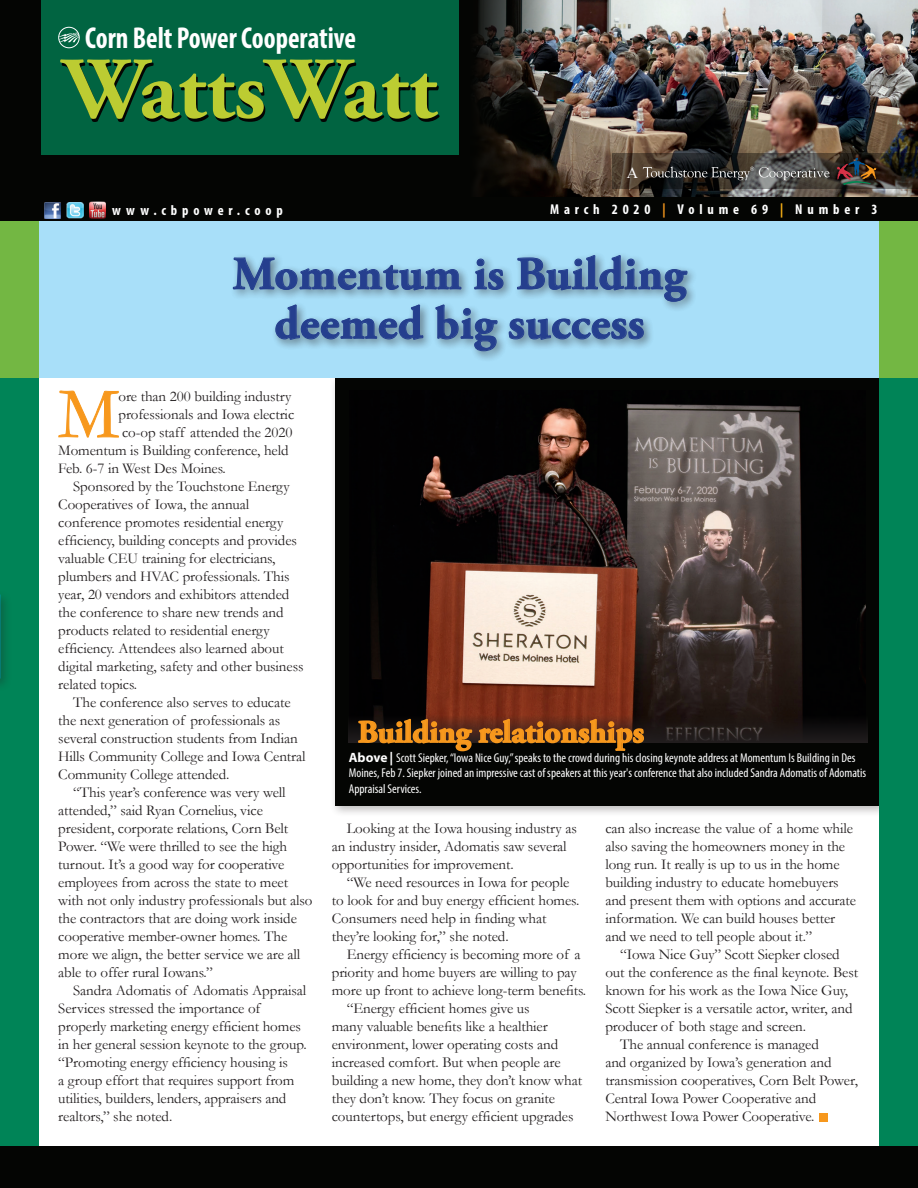
<style>
.page{position:relative;width:918px;height:1188px;background:#fff}
.page>*{position:absolute;margin:0;border:0;box-sizing:border-box;transform-origin:0 0}
.t1{font:700 87.45px "Adobe Garamond Pro";color:#bccc32}
.Body_Cover{font:72.75px "Garamond";color:#f7981d}
.t2{font:700 46.5px "Adobe Garamond Pro";letter-spacing:.01em;color:#253f8e}
.t3{font:700 31.5px "Adobe Garamond Pro";color:#f7981d}
.t4{font:700 condensed 30.3px "Myriad Pro";color:#fff;scale:.91 1}
.t5{font:15.6px "Times New Roman";color:#fff}
.Body_Cover-2{font:15px/18px "Garamond";letter-spacing:-.005em;color:#231f20}
.t6{font:700 condensed 14.25px "Myriad Pro";letter-spacing:.34em;color:#fff}
.Caption_green{font:condensed 12.75px/15.3px "Myriad Pro";color:#fff}
.s1{color:#f7981d}
.s2{color:#fbb316}
.s3{font-weight:700;font-stretch:normal;font-size:13.5px}
</style>
<div class="page">
<div style="left:330px;top:373px;width:560px;height:444px;background:#231f20;opacity:.3"></div>
<div style="left:335px;top:378px;width:544px;height:428px;background:#040503"></div>
<img style="left:371px;top:403px;width:495px;height:291px">
<div style="left:0;top:0;width:918px;height:224px;background:#040503"></div>
<img style="left:475px;top:0;width:443px;height:196px">
<svg style="left:58px;top:390px;width:61px;height:48px"></svg>
<div style="left:0;top:221px;width:918px;height:157px;background:#a8dff9"></div>
<div style="left:879px;top:221px;width:39px;height:157px;background:#73b743"></div>
<div style="left:0;top:221px;width:39px;height:157px;background:#73b743"></div>
<div style="left:229px;top:251px;width:469px;height:111px;background:#231f20;opacity:.3"></div>
<svg style="left:233px;top:257px;width:228px;height:34px"></svg>
<svg style="left:474px;top:258px;width:30px;height:32px"></svg>
<svg style="left:517px;top:255px;width:171px;height:47px"></svg>
<svg style="left:275px;top:304px;width:148px;height:36px"></svg>
<svg style="left:436px;top:304px;width:62px;height:48px"></svg>
<svg style="left:509px;top:318px;width:135px;height:22px;background:#7197b9"></svg>
<div style="left:0;top:378px;width:39px;height:810px;background:#008457"></div>
<div style="left:42px;top:0;width:417px;height:155px;background:#016441"></div>
<div style="left:58px;top:27px;width:22px;height:21px;border:1px solid #fff;border-radius:50%"></div>
<svg style="left:59px;top:32px;width:20px;height:10px"></svg>
<img style="left:44px;top:202px;width:16px;height:16px">
<img style="left:66px;top:202px;width:17px;height:16px">
<img style="left:89px;top:202px;width:17px;height:16px">
<svg style="left:348px;top:694px;width:519px;height:49px"></svg>
<svg style="left:357px;top:718px;width:288px;height:34px"></svg>
<div style="left:879px;top:378px;width:39px;height:810px;background:#008457"></div>
<div style="left:0;top:1147px;width:918px;height:41px;background:#040503"></div>
<div style="left:820px;top:1113px;width:8px;height:8px;background:#f7981d"></div>
<svg style="left:612px;top:154px;width:306px;height:35px;background:#38332d"></svg>
<svg style="left:837px;top:158px;width:39px;height:27px"></svg>
<svg style="left:643px;top:167px;width:187px;height:13px"></svg>
<div style="left:0;top:590px;width:13px;height:102px;background:#231f20;opacity:.3"></div>
<p class="t4" style="left:85px;top:19px;width:299px">Corn Belt Power Cooperative</p>
<h1 class="t1" style="left:63px;top:39px;width:375px">WattsWatt</h1>
<p class="t5" style="left:627px;top:162px;width:13px">A</p>
<p class="t6" style="left:112px;top:202px;width:172px">www.cbpower.coop</p>
<p class="t6" style="left:550px;top:200px;width:329px">March 2020 <span class="s1">|</span> Volume 69 <span class="s2">|</span> Number 3</p>
<p class="t2" style="left:233px;top:247px;width:455px">Momentum is Building</p>
<p class="t2" style="left:274px;top:296px;width:372px">deemed big success</p>
<p class="Body_Cover" style="left:58px;top:370px;width:62px">M</p>
<p class="Body_Cover-2" style="left:119px;top:387px;width:174px">ore than 200 building industry</p>
<p class="Body_Cover-2" style="left:119px;top:405px;width:177px">professionals and Iowa electric</p>
<p class="Body_Cover-2" style="left:122px;top:423px;width:172px">co-op staff attended the 2020</p>
<p class="Body_Cover-2" style="left:58px;top:441px;width:232px">Momentum is Building conference, held</p>
<p class="Body_Cover-2" style="left:58px;top:459px;width:169px">Feb. 6-7 in West Des Moines.</p>
<p class="Body_Cover-2" style="left:58px;top:477px;width:247px;text-indent:15px">Sponsored by the Touchstone Energy Cooperatives of Iowa, the annual conference promotes residential energy efficiency, building concepts and provides valuable CEU training for electricians, plumbers and HVAC professionals. This year, 20 vendors and exhibitors attended the conference to share new trends and products related to residential energy efficiency. Attendees also learned about digital marketing, safety and other business related topics.</p>
<p class="Body_Cover-2" style="left:58px;top:693px;width:249px;text-indent:15px">The conference also serves to educate the next generation of professionals as several construction students from Indian Hills Community College and Iowa Central Community College attended.</p>
<p class="Body_Cover-2" style="left:58px;top:783px;width:256px;text-indent:15px">“This year’s conference was very well attended,” said Ryan Cornelius, vice president, corporate relations, Corn Belt Power. “We were thrilled to see the high turnout. It’s a good way for cooperative employees from across the state to meet with not only industry professionals but also the contractors that are doing work inside cooperative member-owner homes. The more we align, the better service we are all able to offer rural Iowans.”</p>
<p class="Body_Cover-2" style="left:58px;top:981px;width:250px;text-indent:15px">Sandra Adomatis of Adomatis Appraisal Services stressed the importance of properly marketing energy efficient homes in her general session keynote to the group. “Promoting energy efficiency housing is<br>a group effort that requires support from utilities, builders, lenders, appraisers and realtors,” she noted.</p>
<p class="t3" style="left:358px;top:714px;width:288px">Building relationships</p>
<p class="Caption_green" style="left:349px;top:750px;width:519px"><span class="s3">Above |</span> Scott Siepker, “Iowa Nice Guy,” speaks to the crowd during his closing keynote address at Momentum Is Building in Des<br>Moines, Feb 7. Siepker joined an impressive cast of speakers at this year's conference that also included Sandra Adomatis of Adomatis<br>Appraisal Services.</p>
<p class="Body_Cover-2" style="left:332px;top:819px;width:247px;text-indent:15px">Looking at the Iowa housing industry as an industry insider, Adomatis saw several opportunities for improvement.</p>
<p class="Body_Cover-2" style="left:332px;top:873px;width:249px;text-indent:15px">“We need resources in Iowa for people to look for and buy energy efficient homes.<br>Consumers need help in finding what they’re looking for,” she noted.</p>
<p class="Body_Cover-2" style="left:332px;top:945px;width:256px;text-indent:15px">Energy efficiency is becoming more of a priority and home buyers are willing to pay more up front to achieve long-term benefits.</p>
<p class="Body_Cover-2" style="left:332px;top:999px;width:252px;text-indent:15px">“Energy efficient homes give us<br>many valuable benefits like a healthier environment, lower operating costs and increased comfort. But when people are building a new home, they don’t know what they don’t know. They focus on granite countertops, but energy efficient upgrades</p>
<p class="Body_Cover-2" style="left:605px;top:819px;width:252px">can also increase the value of a home while also saving the homeowners money in the long run. It really is up to us in the home building industry to educate homebuyers and present them with options and accurate information. We can build houses better and we need to tell people about it.”</p>
<p class="Body_Cover-2" style="left:605px;top:945px;width:254px;text-indent:15px">“Iowa Nice Guy” Scott Siepker closed out the conference as the final keynote. Best known for his work as the Iowa Nice Guy, Scott Siepker is a versatile actor, writer, and producer of both stage and screen.</p>
<p class="Body_Cover-2" style="left:605px;top:1035px;width:254px;text-indent:15px">The annual conference is managed<br>and organized by Iowa’s generation and transmission cooperatives, Corn Belt Power, Central Iowa Power Cooperative and Northwest Iowa Power Cooperative.</p>
</div>
